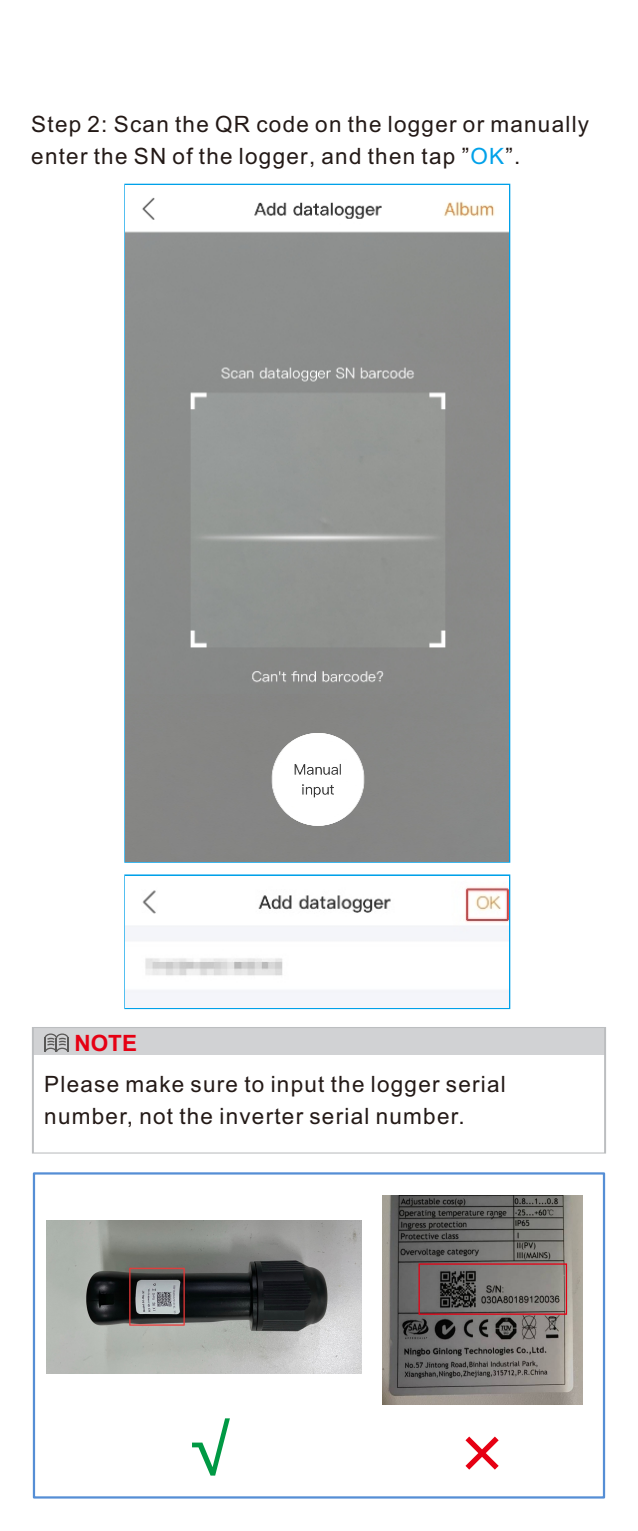
<style>
.page{position:relative;width:638px;height:1531px;background:#fff}
.page>*{position:absolute;margin:0;border:0;box-sizing:border-box;transform-origin:0 0}
.t1{font:71.55px "Microsoft Ya Hei";color:#094}
.t2{font:71.55px "Microsoft Ya Hei";color:#e60013}
.t3{font:22.5px/32.6px "Arial";letter-spacing:.055em;color:#231916}
.t4{font:700 22.5px "Arial";color:#e60013}
.s1{color:#00a1e9}
</style>
<div class="page">
<div style="left:33px;top:1172px;width:572px;height:326px;border:2px solid #558ed5"></div>
<img style="left:382px;top:1196px;width:201px;height:208px">
<div style="left:418px;top:1263px;width:149px;height:52px;border:1px solid #e60013"></div>
<img style="left:47px;top:1220px;width:314px;height:153px">
<div style="left:124px;top:874px;width:386px;height:135px;border:3px solid #00a1e9"></div>
<img style="left:126px;top:876px;width:383px;height:131px">
<img style="left:126px;top:197px;width:383px;height:498px">
<img style="left:126px;top:695px;width:383px;height:166px">
<svg style="left:32px;top:1027px;width:574px;height:126px"></svg>
<svg style="left:44px;top:1033px;width:25px;height:19px"></svg>
<p class="t3" style="left:31px;top:109px;width:559px">Step 2: Scan the QR code on the logger or manually enter the SN of the logger, and then tap ”<span class="s1">OK</span>”.</p>
<p class="t4" style="left:74px;top:1034px;width:64px">NOTE</p>
<p class="t3" style="left:44px;top:1069px;width:463px">Please make sure to input the logger serial number, not the inverter serial number.</p>
<h1 class="t1" style="left:187px;top:1417px;width:52px">√</h1>
<h1 class="t2" style="left:455px;top:1417px;width:55px">×</h1>
</div>
